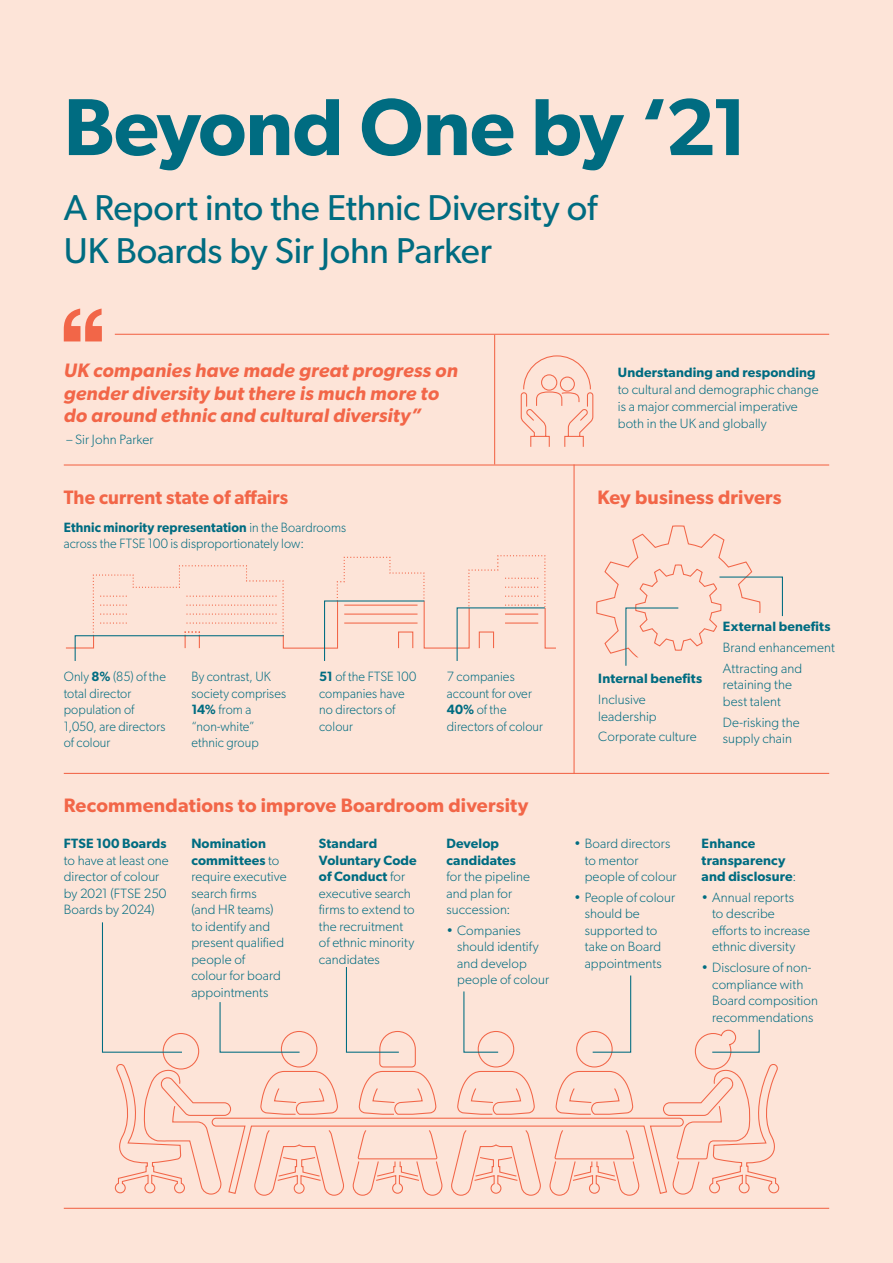
<style>
.page{position:relative;width:893px;height:1263px;background:#fde4d8}
.page>*{position:absolute;margin:0;border:0;box-sizing:border-box;transform-origin:0 0}
.body{font:600 81px "Gibson";letter-spacing:-.01em;color:#006c81}
.body-2{font:36px/43.2px "Gibson";letter-spacing:-.01em;color:#006c81}
.body_title{font:italic 600 19.5px/22.5px "Gibson";letter-spacing:.01em;color:#f26648}
.body_title-2{font:600 19.5px "Gibson";letter-spacing:.01em;color:#f26648}
.body_title-3{font:600 19.5px "Gibson";letter-spacing:.01em;color:#f26648;scale:.95 1}
.body-3{font:300 13.5px/16.5px "Gibson";letter-spacing:.005em;color:#006c81}
.body-4{font:300 13.5px/16.5px "Gibson";letter-spacing:.005em;color:#006c81;scale:.95 1}
.body-5{font:600 13.5px/16.5px "Gibson";letter-spacing:.01em;color:#006c81}
.s1{font-weight:600}
.s2{font-weight:300}
</style>
<div class="page">
<svg style="left:114px;top:1031px;width:666px;height:165px"></svg>
<svg style="left:64px;top:309px;width:38px;height:32px"></svg>
<svg style="left:520px;top:355px;width:74px;height:92px"></svg>
<svg style="left:101px;top:922px;width:82px;height:131px"></svg>
<svg style="left:219px;top:1002px;width:82px;height:51px"></svg>
<svg style="left:345px;top:967px;width:55px;height:86px"></svg>
<svg style="left:463px;top:991px;width:36px;height:62px"></svg>
<svg style="left:711px;top:1029px;width:49px;height:24px"></svg>
<svg style="left:592px;top:975px;width:40px;height:78px"></svg>
<hr style="left:494px;top:335px;width:1px;height:129px;background:#f26648">
<hr style="left:573px;top:464px;width:2px;height:310px;background:#f26648">
<hr style="left:64px;top:773px;width:765px;height:1px;background:#f26648">
<hr style="left:64px;top:1208px;width:765px;height:1px;background:#f26648">
<hr style="left:115px;top:334px;width:714px;height:1px;background:#f26648">
<hr style="left:64px;top:464px;width:765px;height:1px;background:#f26648">
<svg style="left:596px;top:525px;width:187px;height:141px"></svg>
<svg style="left:66px;top:555px;width:490px;height:106px"></svg>
<p class="body" style="left:64px;top:79px;width:686px">Beyond One by ‘21</p>
<p class="body-2" style="left:64px;top:185px;width:535px">A Report into the Ethnic Diversity of<br>UK Boards by Sir John Parker</p>
<p class="body_title" style="left:64px;top:359px;width:396px">UK companies have made great progress on gender diversity but there is much more to do around ethnic and cultural diversity”</p>
<p class="body-3" style="left:66px;top:431px;width:89px">– Sir John Parker</p>
<p class="body-3" style="left:618px;top:363px;width:202px;line-height:17.2px"><span class="s1">Understanding and responding </span>to cultural and demographic change is a major commercial imperative both in the UK and globally</p>
<p class="body_title-3" style="left:64px;top:486px;width:238px">The current state of affairs</p>
<p class="body_title-2" style="left:597px;top:486px;width:186px">Key business drivers</p>
<p class="body-4" style="left:64px;top:518px;width:299px"><span class="s1">Ethnic minority representation</span> in the Boardrooms across the FTSE 100 is disproportionately low:</p>
<p class="body-4" style="left:64px;top:668px;width:109px">Only <span class="s1">8%</span> (85) of the total director population of<br>1,050, are directors of colour</p>
<p class="body-4" style="left:191px;top:668px;width:101px">By contrast, UK society comprises<br><span class="s1">14%</span> from a “non-white” ethnic group</p>
<p class="body-4" style="left:319px;top:668px;width:104px"><span class="s1">51</span> of the FTSE 100 companies have no directors of colour</p>
<p class="body-4" style="left:447px;top:668px;width:103px">7 companies account for over<br><span class="s1">40%</span> of the directors of colour</p>
<p class="body_title-2" style="left:64px;top:794px;width:466px">Recommendations to improve Boardroom diversity</p>
<p class="body-3" style="left:64px;top:835px;width:107px"><span class="s1">FTSE 100 Boards </span>to have at least one director of colour by 2021 (FTSE 250<br>Boards by 2024)</p>
<p class="body-3" style="left:191px;top:835px;width:97px"><span class="s1">Nomination committees</span> to require executive search firms<br>(and HR teams) to identify and present qualified people of<br>colour for board appointments</p>
<p class="body-3" style="left:319px;top:835px;width:99px"><span class="s1">Standard<br>Voluntary Code of Conduct</span> for executive search firms to extend to the recruitment of ethnic minority candidates</p>
<p class="body-3" style="left:446px;top:835px;width:85px"><span class="s1">Develop candidates </span>for the pipeline and plan for succession:</p>
<p class="body-3" style="left:457px;top:922px;width:93px;text-indent:-11px">• Companies should identify and develop people of colour</p>
<p class="body-5" style="left:598px;top:670px;width:105px">Internal benefits</p>
<p class="body-3" style="left:598px;top:691px;width:60px">Inclusive leadership</p>
<p class="body-3" style="left:598px;top:728px;width:100px">Corporate culture</p>
<p class="body-5" style="left:723px;top:618px;width:109px">External benefits</p>
<p class="body-3" style="left:723px;top:639px;width:114px">Brand enhancement</p>
<p class="body-3" style="left:723px;top:660px;width:81px">Attracting and retaining the best talent</p>
<p class="body-3" style="left:723px;top:713px;width:78px">De-risking the supply chain</p>
<p class="body-3" style="left:585px;top:835px;width:93px;text-indent:-11px">• Board directors to mentor people of colour</p>
<p class="body-3" style="left:585px;top:889px;width:92px;text-indent:-11px">• People of colour should be supported to take on Board appointments</p>
<p class="body-5" style="left:702px;top:835px;width:96px">Enhance transparency and disclosure<span class="s2">:</span></p>
<p class="body-3" style="left:712px;top:889px;width:99px;text-indent:-11px">• Annual reports<br>to describe efforts to increase ethnic diversity</p>
<p class="body-3" style="left:712px;top:959px;width:107px;text-indent:-11px">• Disclosure of non&shy;compliance with<br>Board composition recommendations</p>
</div>
